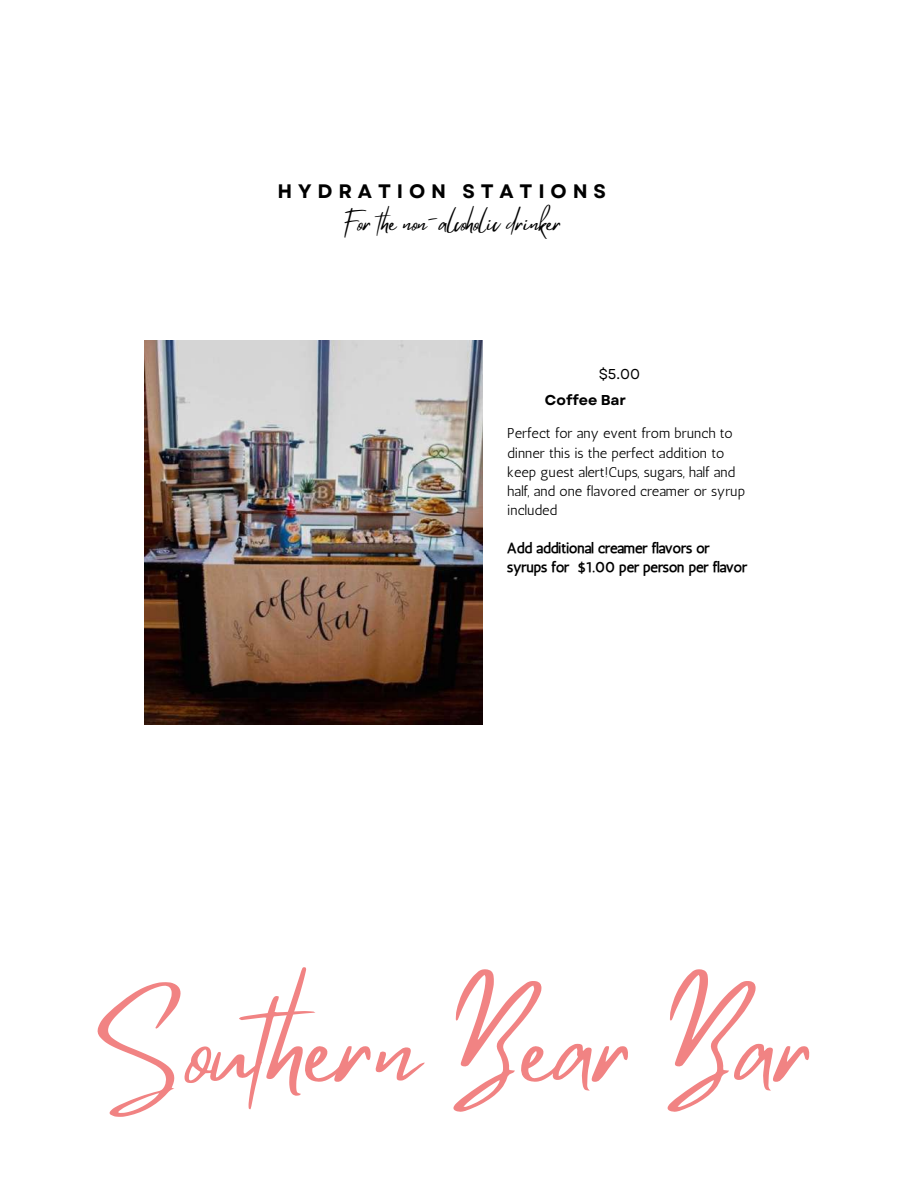
<style>
.page{position:relative;width:918px;height:1188px;background:#fff}
.page>*{position:absolute;margin:0;border:0;box-sizing:border-box;transform-origin:0 0}
.t1{font:107.85px "Mistrully";color:#f18383}
.t2{font:22.95px "Mistrully";color:#000}
.t3{font:700 19.5px "Garet";letter-spacing:.3em;color:#000}
.t4{font:14.25px/19.2px "Antic";color:#000}
.t5{font:14.25px/19.2px "CA Generated";color:#000}
.t6{font:700 14.25px "Garet";color:#000}
.t7{font:14.25px "Garet";color:#000}
</style>
<div class="page">
<img style="left:144px;top:340px;width:339px;height:385px">
<h3 class="t3" style="left:277px;top:177px;width:330px">HYDRATION STATIONS</h3>
<h2 class="t2" style="left:344px;top:205px;width:219px">For the non-alcoholic drinker</h2>
<p class="t7" style="left:599px;top:364px;width:43px">$5.00</p>
<p class="t6" style="left:545px;top:390px;width:83px">Coffee Bar</p>
<p class="t4" style="left:507px;top:424px;width:239px">Perfect for any event from brunch to dinner this is the perfect addition to keep guest alert!Cups, sugars, half and half, and one flavored creamer or syrup included</p>
<p class="t5" style="left:507px;top:539px;width:241px">Add additional creamer flavors or syrups for $1.00 per person per flavor</p>
<h1 class="t1" style="left:103px;top:962px;width:713px">Southern Bear Bar</h1>
</div>
